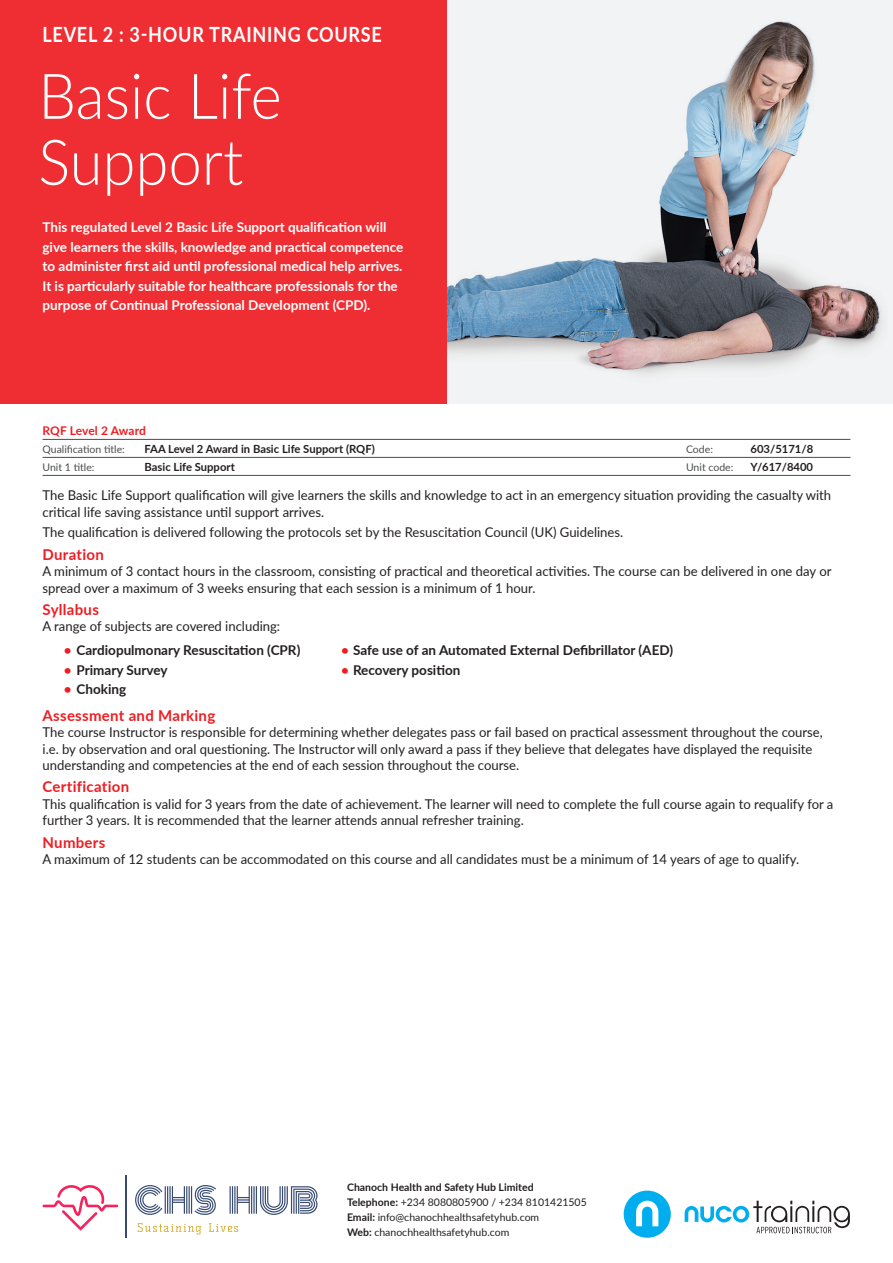
<style>
.page{position:relative;width:893px;height:1263px;background:#fff}
.page>*{position:absolute;margin:0;border:0;box-sizing:border-box;transform-origin:0 0}
.titles{font:300 63px/66px "Lato";color:#fff;scale:.95 1}
.days{font:700 21px "Lato";letter-spacing:.04em;color:#fff;scale:.86 1}
.blue_course_titles{font:700 15px "Lato";letter-spacing:.02em;color:#ee1d23}
.body_text{font:13.5px/16.5px "Lato";color:#231f20}
.COURSE_DESCRIPTION{font:700 13.5px/19.5px "Lato";color:#fff}
.bullets{font:700 13.5px "Lato";color:#231f20}
.syllabus_range{font:13.5px "Lato";color:#231f20}
.qualifications{font:700 12px "Lato";color:#ee1d23}
.qualifications-2{font:700 11.25px "Lato";color:#231f20}
.t1{font:10.5px/15px "Lato";color:#231f20}
.qualifications-3{font:10.5px "Lato";color:#4b4c4d}
.s1{color:#ee1d23}
.s2{font-weight:700}
</style>
<div class="page">
<hr style="left:43px;top:439px;width:807px;height:1px;background:#4b4c4d">
<hr style="left:43px;top:457px;width:807px;height:1px;background:#4b4c4d">
<hr style="left:43px;top:475px;width:807px;height:1px;background:#4b4c4d">
<img style="left:446px;top:0;width:441px;height:404px">
<div style="left:0;top:0;width:446px;height:404px;background:#ee2e33"></div>
<svg style="left:685px;top:1201px;width:165px;height:32px"></svg>
<svg style="left:624px;top:1190px;width:47px;height:48px"></svg>
<svg style="left:43px;top:1185px;width:75px;height:46px"></svg>
<svg style="left:138px;top:1223px;width:100px;height:11px"></svg>
<svg style="left:135px;top:1185px;width:183px;height:30px"></svg>
<hr style="left:125px;top:1175px;width:2px;height:62px;background:#374b73">
<p class="days" style="left:43px;top:19px;width:396px">LEVEL 2 : 3-HOUR TRAINING COURSE</p>
<p class="titles" style="left:38px;top:61px;width:258px">Basic Life<br>Support</p>
<p class="COURSE_DESCRIPTION" style="left:43px;top:217px;width:362px">This regulated Level 2 Basic Life Support qualification will give learners the skills, knowledge and practical competence to administer first aid until professional medical help arrives.<br>It is particularly suitable for healthcare professionals for the purpose of Continual Professional Development (CPD).</p>
<p class="qualifications" style="left:43px;top:422px;width:105px">RQF Level 2 Award</p>
<p class="qualifications-3" style="left:43px;top:442px;width:84px">Qualification title:</p>
<p class="qualifications-2" style="left:145px;top:440px;width:232px">FAA Level 2 Award in Basic Life Support (RQF)</p>
<p class="qualifications-3" style="left:686px;top:442px;width:28px">Code:</p>
<p class="qualifications-2" style="left:751px;top:440px;width:64px">603/5171/8</p>
<p class="qualifications-3" style="left:43px;top:460px;width:54px">Unit 1 title:</p>
<p class="qualifications-2" style="left:145px;top:458px;width:92px">Basic Life Support</p>
<p class="qualifications-3" style="left:686px;top:460px;width:49px">Unit code:</p>
<p class="qualifications-2" style="left:751px;top:458px;width:64px">Y/617/8400</p>
<p class="body_text" style="left:43px;top:486px;width:790px">The Basic Life Support qualification will give learners the skills and knowledge to act in an emergency situation providing the casualty with critical life saving assistance until support arrives.</p>
<p class="body_text" style="left:43px;top:524px;width:582px">The qualification is delivered following the protocols set by the Resuscitation Council (UK) Guidelines.</p>
<p class="blue_course_titles" style="left:43px;top:543px;width:63px">Duration</p>
<p class="body_text" style="left:43px;top:562px;width:790px">A minimum of 3 contact hours in the classroom, consisting of practical and theoretical activities. The course can be delivered in one day or spread over a maximum of 3 weeks ensuring that each session is a minimum of 1 hour.</p>
<p class="blue_course_titles" style="left:43px;top:598px;width:58px">Syllabus</p>
<p class="syllabus_range" style="left:43px;top:617px;width:239px">A range of subjects are covered including:</p>
<p class="bullets" style="left:64px;top:640px;width:238px"><span class="s1">•</span> Cardiopulmonary Resuscitation (CPR)</p>
<p class="bullets" style="left:341px;top:640px;width:334px"><span class="s1">•</span> Safe use of an Automated External Defibrillator (AED)</p>
<p class="bullets" style="left:64px;top:660px;width:105px"><span class="s1">•</span> Primary Survey</p>
<p class="bullets" style="left:341px;top:660px;width:121px"><span class="s1">•</span> Recovery position</p>
<p class="bullets" style="left:64px;top:679px;width:64px"><span class="s1">•</span> Choking</p>
<p class="blue_course_titles" style="left:43px;top:704px;width:174px">Assessment and Marking</p>
<p class="body_text" style="left:43px;top:723px;width:782px">The course Instructor is responsible for determining whether delegates pass or fail based on practical assessment throughout the course, i.e. by observation and oral questioning. The Instructor will only award a pass if they believe that delegates have displayed the requisite understanding and competencies at the end of each session throughout the course.</p>
<p class="blue_course_titles" style="left:43px;top:776px;width:88px">Certification</p>
<p class="body_text" style="left:43px;top:795px;width:792px">This qualification is valid for 3 years from the date of achievement. The learner will need to complete the full course again to requalify for a further 3 years. It is recommended that the learner attends annual refresher training.</p>
<p class="blue_course_titles" style="left:43px;top:831px;width:64px">Numbers</p>
<p class="body_text" style="left:43px;top:850px;width:758px">A maximum of 12 students can be accommodated on this course and all candidates must be a minimum of 14 years of age to qualify.</p>
<p class="t1" style="left:347px;top:1179px;width:241px"><span class="s2">Chanoch Health and Safety Hub Limited Telephone:</span> +234 8080805900 / +234 8101421505<br><span class="s2">Email:</span> info@chanochhealthsafetyhub.com<br><span class="s2">Web:</span> chanochhealthsafetyhub.com</p>
</div>
